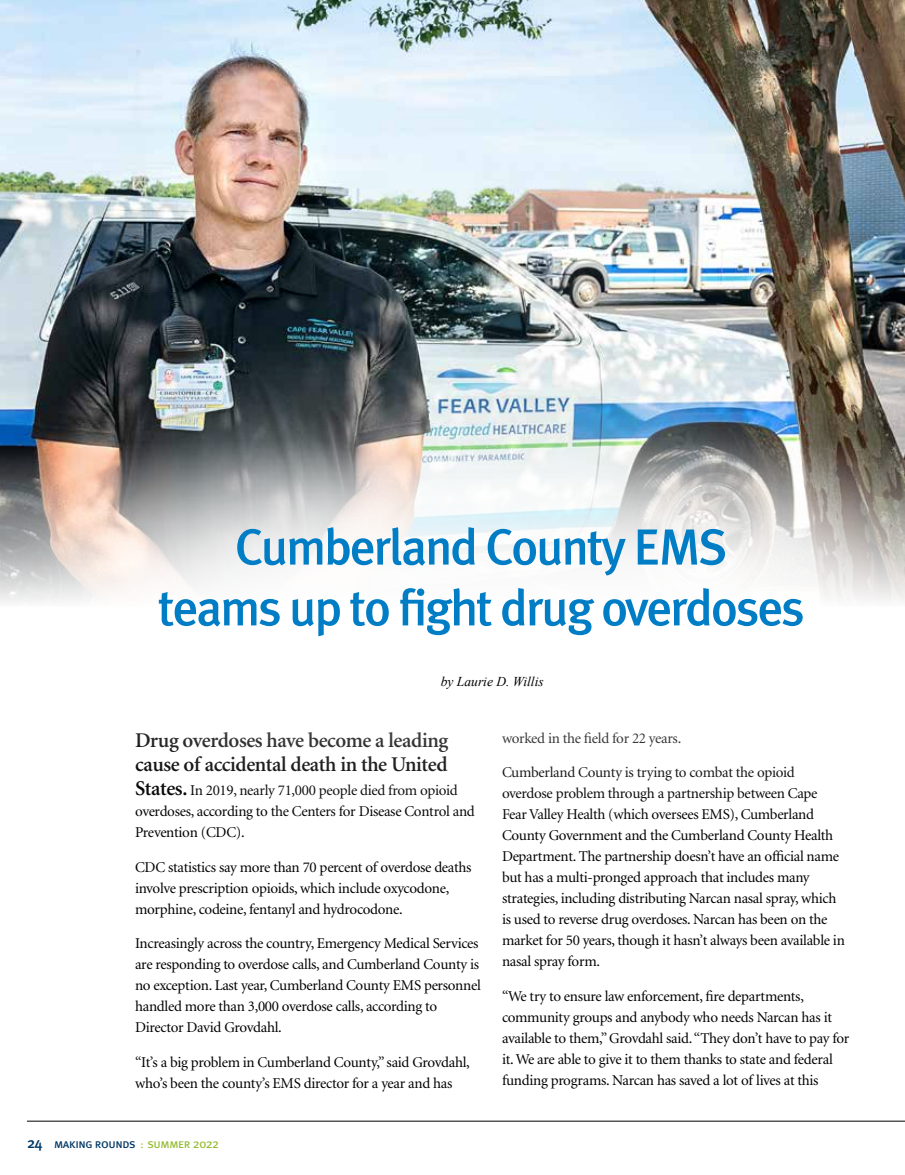
<style>
.page{position:relative;width:905px;height:1175px;background:#fff}
.page>*{position:absolute;margin:0;border:0;box-sizing:border-box;transform-origin:0 0}
.t1{font:500 50.7px/60.8px "Meta Plus";letter-spacing:-.04em;color:#007dc5;text-align:center}
.t2{font:600 21px/24px "Minion";letter-spacing:-.02em;color:#000}
.t3{font:15px/21px "Minion";letter-spacing:-.02em;color:#000}
.t4{font:italic 13.5px "Times New Roman";color:#000}
.t5{font:12.75px "Meta Plus Book Caps";letter-spacing:-.03em;color:#003663}
.s1{font-weight:600;font-size:21px}
.s2{font-family:"Meta Plus";font-weight:500;font-size:15px}
.s3{font-size:10.5px;color:#96bc33}
.s4{color:#96bc33}
.s5{font-family:"Meta Plus";color:#96bc33}
</style>
<div class="page">
<img style="left:0;top:0;width:904px;height:325px">
<hr style="left:27px;top:1120px;width:877px;height:1px;background:#000">
<img style="left:0;top:325px;width:904px;height:277px">
<h1 class="t1" style="left:158px;top:516px;width:648px">Cumberland County EMS<br>teams up to fight drug overdoses</h1>
<p class="t4" style="left:441px;top:672px;width:104px">by Laurie D. Willis</p>
<h2 class="t2" style="left:135px;top:729px;width:315px">Drug overdoses have become a leading cause of accidental death in the United</h2>
<p class="t3" style="left:135px;top:780px;width:341px"><span class="s1">States.</span> In 2019, nearly 71,000 people died from opioid overdoses, according to the Centers for Disease Control and<br>Prevention (CDC).</p>
<p class="t3" style="left:135px;top:857px;width:338px">CDC statistics say more than 70 percent of overdose deaths involve prescription opioids, which include oxycodone, morphine, codeine, fentanyl and hydrocodone.</p>
<p class="t3" style="left:135px;top:933px;width:347px">Increasingly across the country, Emergency Medical Services are responding to overdose calls, and Cumberland County is no exception. Last year, Cumberland County EMS personnel handled more than 3,000 overdose calls, according to Director David Grovdahl.</p>
<p class="t3" style="left:135px;top:1052px;width:336px">“It’s a big problem in Cumberland County,” said Grovdahl, who’s been the county’s EMS director for a year and has</p>
<p class="t5" style="left:27px;top:1136px;width:194px"><span class="s2">24</span> making rounds <span class="s3">:</span> <span class="s4">summer</span> <span class="s5">2022</span></p>
<p class="t3" style="left:502px;top:728px;width:181px">worked in the field for 22 years.</p>
<p class="t3" style="left:502px;top:762px;width:344px">Cumberland County is trying to combat the opioid overdose problem through a partnership between Cape Fear Valley Health (which oversees EMS), Cumberland County Government and the Cumberland County Health Department. The partnership doesn’t have an official name but has a multi-pronged approach that includes many strategies, including distributing Narcan nasal spray, which is used to reverse drug overdoses. Narcan has been on the market for 50 years, though it hasn’t always been available in nasal spray form.</p>
<p class="t3" style="left:502px;top:986px;width:349px">“We try to ensure law enforcement, fire departments, community groups and anybody who needs Narcan has it available to them,” Grovdahl said. “They don’t have to pay for it. We are able to give it to them thanks to state and federal funding programs. Narcan has saved a lot of lives at this</p>
</div>
